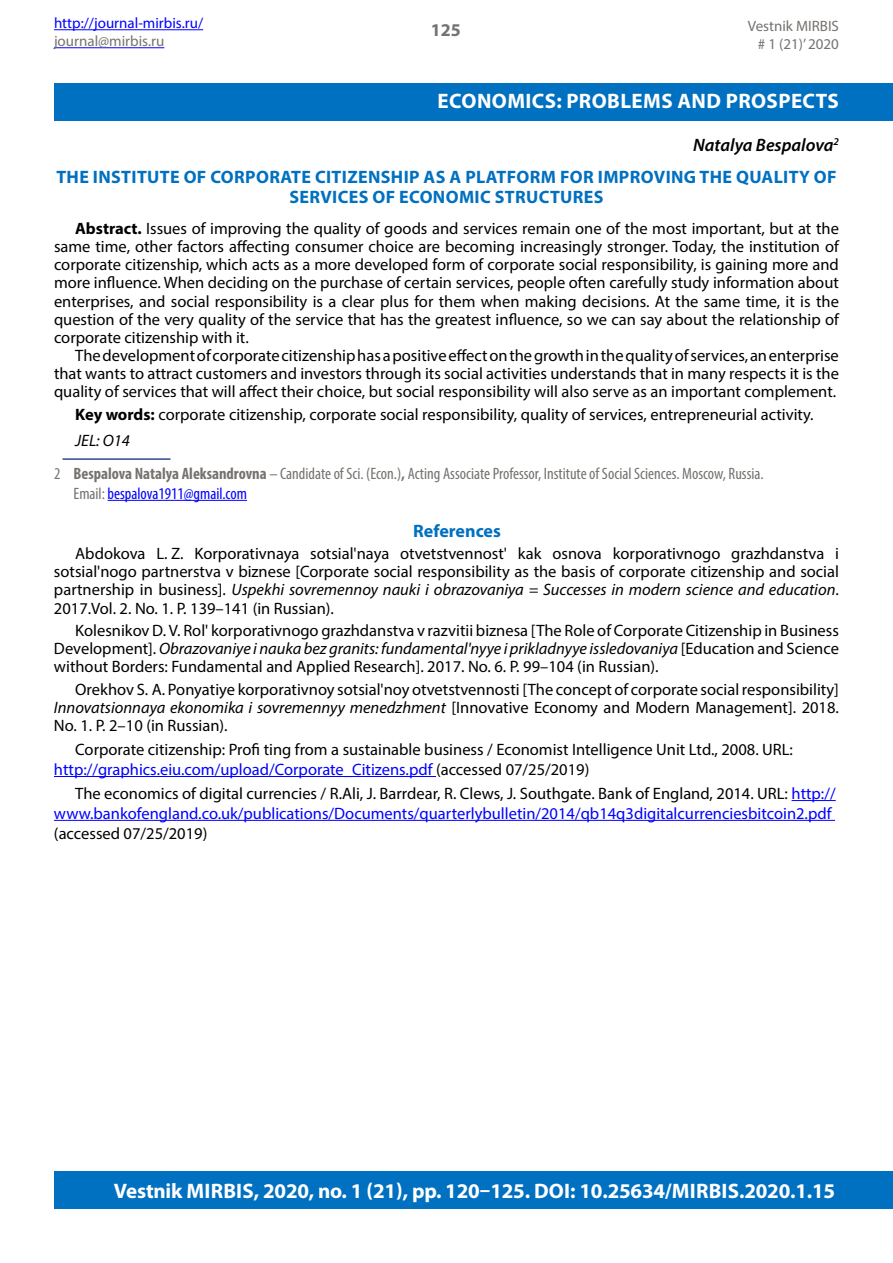
<style>
.page{position:relative;width:893px;height:1263px;background:#fff}
.page>*{position:absolute;margin:0;border:0;box-sizing:border-box;transform-origin:0 0}
.t1{font:700 21px "Myriad Pro";letter-spacing:-.01em;color:#fff}
.t2{font:700 21px "Myriad Pro";letter-spacing:.01em;color:#fff}
.t3{font:700 18px/32.5px "Myriad Pro";letter-spacing:.02em;color:#0070c0;text-align:right}
.t4{font:700 18px "Myriad Pro";color:#0070c0}
.t5{font:700 18px "Myriad Pro";color:#75726f}
.t6{font:16.5px/18.1px "Myriad Pro";color:#000;text-align:justify}
.t7{font:16.5px/19.8px "Myriad Pro";color:#00f;text-align:right}
.t8{font:condensed 16.5px/19.8px "Myriad Pro";color:#75726f}
.t9{font:15px/18px "Myriad Pro";color:#75726f;text-align:right}
.t10{font:15px "Myriad Pro";color:#00f}
.s1{font-weight:600;font-style:italic;color:#000}
.s2{font-weight:700}
.s3{font-style:italic}
.s4{font-stretch:normal}
.s5{color:#00f}
.s6{color:#000}
</style>
<div class="page">
<hr style="left:54px;top:29px;width:149px;height:1px;background:#00f">
<hr style="left:54px;top:47px;width:110px;height:1px;background:#00f">
<div style="left:54px;top:83px;width:839px;height:38px;background:#0070c0"></div>
<hr style="left:63px;top:458px;width:108px;height:2px;background:#314a89">
<hr style="left:108px;top:500px;width:139px;height:1px;background:#00f">
<hr style="left:54px;top:776px;width:382px;height:1px;background:#00f">
<hr style="left:792px;top:800px;width:44px;height:1px;background:#00f">
<hr style="left:54px;top:820px;width:781px;height:1px;background:#00f">
<div style="left:54px;top:1171px;width:839px;height:38px;background:#0070c0"></div>
<p class="t10" style="left:54px;top:14px;width:151px">http://journal-mirbis.ru/</p>
<p class="t9" style="left:54px;top:32px;width:112px">journal@mirbis.ru</p>
<p class="t5" style="left:431px;top:18px;width:31px">125</p>
<p class="t9" style="left:748px;top:17px;width:93px">Vestnik MIRBIS # 1 (21)’ 2020</p>
<p class="t2" style="left:438px;top:87px;width:403px">ECONOMICS: PROBLEMS AND PROSPECTS</p>
<p class="t3" style="left:56px;top:128px;width:784px"><span class="s1">Natalya Bespalova</span><sup>2<br></sup>THE INSTITUTE OF CORPORATE CITIZENSHIP AS A PLATFORM FOR IMPROVING THE QUALITY OF</p>
<p class="t3" style="left:289px;top:180px;width:316px">SERVICES OF ECONOMIC STRUCTURES</p>
<p class="t6" style="left:54px;top:219px;width:786px;text-indent:21px"><span class="s2">Abstract.</span> Issues of improving the quality of goods and services remain one of the most important, but at the same time, other factors affecting consumer choice are becoming increasingly stronger. Today, the institution of corporate citizenship, which acts as a more developed form of corporate social responsibility, is gaining more and more influence. When deciding on the purchase of certain services, people often carefully study information about enterprises, and social responsibility is a clear plus for them when making decisions. At the same time, it is the question of the very quality of the service that has the greatest influence, so we can say about the relationship of corporate citizenship with it.</p>
<p class="t6" style="left:54px;top:346px;width:786px;text-indent:21px">The development of corporate citizenship has a positive effect on the growth in the quality of services, an enterprise that wants to attract customers and investors through its social activities understands that in many respects it is the quality of services that will affect their choice, but social responsibility will also serve as an important complement.</p>
<p class="t6" style="left:75px;top:400px;width:740px;line-height:26.7px"><span class="s2">Key words:</span> corporate citizenship, corporate social responsibility, quality of services, entrepreneurial activity.<br><span class="s3">JEL: O14</span></p>
<p class="t8" style="left:74px;top:463px;width:692px;text-indent:-20px">2 <span class="s2">Bespalova Natalya Aleksandrovna</span> <span class="s4">–</span> Candidate of Sci. (Econ.)<span class="s2">,</span> Acting Associate Professor, Institute of Social Sciences. Moscow, Russia.<br>Еmail: <span class="s5">bespalova1911@gmail.com</span></p>
<p class="t4" style="left:413px;top:519px;width:89px">References</p>
<p class="t6" style="left:54px;top:544px;width:786px;text-indent:21px">Abdokova L. Z. Korporativnaya sotsial'naya otvetstvennost' kak osnova korporativnogo grazhdanstva i sotsial'nogo partnerstva v biznese [Corporate social responsibility as the basis of corporate citizenship and social partnership in business]. <span class="s3">Uspekhi sovremennoy nauki i obrazovaniya = Successes in modern science and education</span>.<br>2017.Vol. 2. No. 1. P. 139–141 (in Russian).</p>
<p class="t6" style="left:54px;top:621px;width:786px;text-indent:21px">Kolesnikov D. V. Rol' korporativnogo grazhdanstva v razvitii biznesa [The Role of Corporate Citizenship in Business Development]. <span class="s3">Obrazovaniye i nauka bez granits: fundamental'nyye i prikladnyye issledovaniya</span> [Education and Science without Borders: Fundamental and Applied Research]. 2017. No. 6. P. 99–104 (in Russian).</p>
<p class="t6" style="left:54px;top:680px;width:786px;text-indent:21px">Orekhov S. A. Ponyatiye korporativnoy sotsial'noy otvetstvennosti [The concept of corporate social responsibility] <span class="s3">Innovatsionnaya ekonomika i sovremennyy menedzhment</span> [Innovative Economy and Modern Management]. 2018.<br>No. 1. P. 2–10 (in Russian).</p>
<p class="t6" style="left:54px;top:739px;width:740px;line-height:19.8px;text-indent:21px">Corporate citizenship: Profi ting from a sustainable business / Economist Intelligence Unit Ltd., 2008. URL: <span class="s5">http://graphics.eiu.com/upload/Corporate_Citizens.pdf</span> (accessed 07/25/2019)</p>
<p class="t7" style="left:54px;top:783px;width:783px"><span class="s6">The economics of digital currencies / R.Ali, J. Barrdear, R. Clews, J. Southgate. Bank of England, 2014. URL:</span> http:// www.bankofengland.co.uk/publications/Documents/quarterlybulletin/2014/qb14q3digitalcurrenciesbitcoin2.pdf</p>
<p class="t6" style="left:54px;top:824px;width:155px">(accessed 07/25/2019)</p>
<p class="t1" style="left:114px;top:1177px;width:723px">Vestnik MIRBIS, 2020, no. 1 (21), pp. 120–125. DOI: 10.25634/MIRBIS.2020.1.15</p>
</div>
